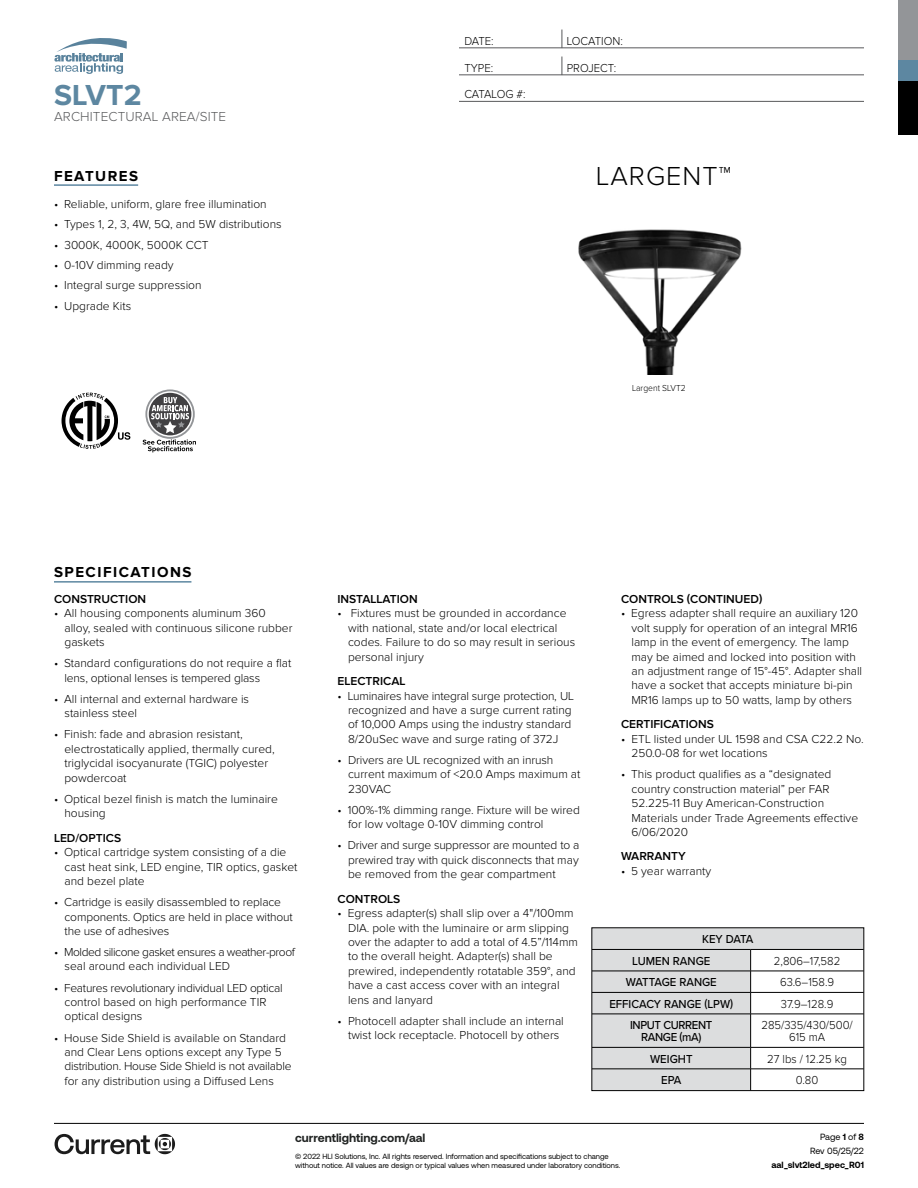
<style>
.page{position:relative;width:918px;height:1188px;background:#fff}
.page>*{position:absolute;margin:0;border:0;box-sizing:border-box;transform-origin:0 0}
.t1{font:700 30px "Proxima Nova";letter-spacing:.01em;color:#5d87a1}
.t2{font:300 27px "Proxima Nova";letter-spacing:.04em;color:#000}
.t3{font:700 15px "Proxima Nova";letter-spacing:.1em;color:#000}
.t4{font:300 13.5px "Proxima Nova";letter-spacing:.01em;color:#58595b}
.t5{font:300 12px/14.4px "Proxima Nova";color:#000}
.t6{font:300 12px/12px "Proxima Nova";color:#000;text-align:center;scale:.95 1}
.t7{font:600 12px "Proxima Nova";color:#000}
.t8{font:300 12px/14.4px "Proxima Nova";letter-spacing:-.035em;color:#000}
.t9{font:500 12px/21.5px "Proxima Nova";color:#000;scale:.95 1}
.t10{font:700 12px "Aeonik";color:#202322}
.t11{font:500 12px/12px "Proxima Nova";letter-spacing:-.03em;color:#000;text-align:center;scale:.95 1}
.t12{font:300 12px "Proxima Nova";letter-spacing:-.02em;color:#000;scale:.95 1}
.t13{font:700 9px "Aeonik";color:#000}
.t14{font:9px/14.1px "Aeonik";letter-spacing:-.005em;color:#000;text-align:right}
.t15{font:300 9px "Proxima Nova";color:#000;scale:.95 1}
.t16{font:7.5px/9.8px "Aeonik";color:#000}
.s1{font-weight:700}
</style>
<div class="page">
<div style="left:898px;top:81px;width:20px;height:54px;background:#000"></div>
<div style="left:898px;top:0;width:20px;height:61px;background:#939598"></div>
<div style="left:898px;top:61px;width:20px;height:20px;background:#5d87a1"></div>
<svg style="left:54px;top:38px;width:73px;height:36px"></svg>
<hr style="left:54px;top:1123px;width:810px;height:1px;background:#000">
<svg style="left:55px;top:1134px;width:120px;height:20px"></svg>
<hr style="left:54px;top:184px;width:84px;height:2px;background:#5d87a1">
<hr style="left:459px;top:48px;width:405px;height:1px;background:#58595b">
<svg style="left:562px;top:30px;width:1px;height:18px"></svg>
<hr style="left:459px;top:75px;width:405px;height:1px;background:#58595b">
<svg style="left:562px;top:57px;width:1px;height:18px"></svg>
<hr style="left:54px;top:581px;width:137px;height:2px;background:#5d87a1">
<svg style="left:594px;top:930px;width:268px;height:159px;fill:#dcddde"></svg>
<svg style="left:750px;top:950px;width:1px;height:64px"></svg>
<hr style="left:750px;top:1014px;width:1px;height:33px;background:#000">
<svg style="left:750px;top:1048px;width:1px;height:41px"></svg>
<hr style="left:592px;top:949px;width:159px;height:1px;background:#000">
<hr style="left:751px;top:949px;width:113px;height:1px;background:#000">
<hr style="left:592px;top:971px;width:159px;height:1px;background:#000">
<hr style="left:751px;top:971px;width:113px;height:1px;background:#000">
<hr style="left:592px;top:992px;width:159px;height:1px;background:#000">
<hr style="left:751px;top:992px;width:113px;height:1px;background:#000">
<hr style="left:592px;top:1014px;width:159px;height:1px;background:#000">
<hr style="left:751px;top:1014px;width:113px;height:1px;background:#000">
<hr style="left:592px;top:1047px;width:159px;height:1px;background:#000">
<hr style="left:751px;top:1047px;width:113px;height:1px;background:#000">
<hr style="left:592px;top:1069px;width:159px;height:1px;background:#000">
<hr style="left:751px;top:1069px;width:113px;height:1px;background:#000">
<div style="left:592px;top:928px;width:272px;height:163px;border:1px solid #000"></div>
<hr style="left:459px;top:101px;width:405px;height:1px;background:#58595b">
<img style="left:578px;top:229px;width:164px;height:145px">
<svg style="left:62px;top:393px;width:68px;height:56px"></svg>
<svg style="left:143px;top:391px;width:53px;height:61px"></svg>
<h1 class="t1" style="left:54px;top:78px;width:89px">SLVT2</h1>
<p class="t4" style="left:54px;top:109px;width:174px">ARCHITECTURAL AREA/SITE</p>
<p class="t3" style="left:54px;top:167px;width:86px">FEATURES</p>
<p class="t5" style="left:54px;top:197px;width:214px">• Reliable, uniform, glare free illumination</p>
<p class="t5" style="left:54px;top:218px;width:229px">• Types 1, 2, 3, 4W, 5Q, and 5W distributions</p>
<p class="t5" style="left:54px;top:238px;width:156px">• 3000K, 4000K, 5000K CCT</p>
<p class="t5" style="left:54px;top:258px;width:121px">• 0-10V dimming ready</p>
<p class="t5" style="left:54px;top:278px;width:149px">• Integral surge suppression</p>
<p class="t5" style="left:54px;top:299px;width:79px">• Upgrade Kits</p>
<p class="t6" style="left:464px;top:35px;width:32px">DATE:</p>
<p class="t6" style="left:567px;top:35px;width:61px">LOCATION:</p>
<p class="t6" style="left:464px;top:62px;width:32px">TYPE:</p>
<p class="t6" style="left:567px;top:62px;width:54px">PROJECT:</p>
<p class="t12" style="left:464px;top:88px;width:66px">CATALOG #:</p>
<h2 class="t2" style="left:596px;top:161px;width:136px">LARGENT™</h2>
<p class="t15" style="left:632px;top:383px;width:58px">Largent SLVT2</p>
<p class="t3" style="left:54px;top:564px;width:139px">SPECIFICATIONS</p>
<p class="t7" style="left:54px;top:592px;width:94px">CONSTRUCTION</p>
<p class="t5" style="left:64px;top:607px;width:230px;text-indent:-10px">• All housing components aluminum 360 alloy, sealed with continuous silicone rubber gaskets</p>
<p class="t5" style="left:64px;top:656px;width:228px;text-indent:-10px">• Standard configurations do not require a flat lens, optional lenses is tempered glass</p>
<p class="t5" style="left:64px;top:692px;width:186px;text-indent:-10px">• All internal and external hardware is stainless steel</p>
<p class="t5" style="left:64px;top:728px;width:212px;text-indent:-10px">• Finish: fade and abrasion resistant, electrostatically applied, thermally cured, triglycidal isocyanurate (TGIC) polyester powdercoat</p>
<p class="t5" style="left:64px;top:792px;width:215px;text-indent:-10px">• Optical bezel finish is match the luminaire housing</p>
<p class="t7" style="left:54px;top:831px;width:69px">LED/OPTICS</p>
<p class="t5" style="left:64px;top:845px;width:235px;text-indent:-10px">• Optical cartridge system consisting of a die cast heat sink, LED engine, TIR optics, gasket and bezel plate</p>
<p class="t5" style="left:64px;top:895px;width:230px;text-indent:-10px">• Cartridge is easily disassembled to replace components. Optics are held in place without the use of adhesives</p>
<p class="t8" style="left:64px;top:945px;width:232px;text-indent:-10px">• Molded silicone gasket ensures a weather-proof seal around each individual LED</p>
<p class="t5" style="left:64px;top:981px;width:220px;text-indent:-10px">• Features revolutionary individual LED optical control based on high performance TIR optical designs</p>
<p class="t5" style="left:64px;top:1031px;width:229px;text-indent:-10px">• House Side Shield is available on Standard and Clear Lens options except any Type 5 distribution. House Side Shield is not available for any distribution using a Diffused Lens</p>
<p class="t7" style="left:338px;top:592px;width:82px">INSTALLATION</p>
<p class="t5" style="left:348px;top:607px;width:229px;text-indent:-10px">• Fixtures must be grounded in accordance with national, state and/or local electrical codes. Failure to do so may result in serious personal injury</p>
<p class="t7" style="left:338px;top:674px;width:69px">ELECTRICAL</p>
<p class="t5" style="left:348px;top:689px;width:228px;text-indent:-10px">• Luminaires have integral surge protection, UL recognized and have a surge current rating of 10,000 Amps using the industry standard 8/20uSec wave and surge rating of 372J</p>
<p class="t5" style="left:348px;top:753px;width:234px;text-indent:-10px">• Drivers are UL recognized with an inrush current maximum of &lt;20.0 Amps maximum at<br>230VAC</p>
<p class="t5" style="left:348px;top:803px;width:233px;text-indent:-10px">• 100%-1% dimming range. Fixture will be wired for low voltage 0-10V dimming control</p>
<p class="t5" style="left:348px;top:839px;width:233px;text-align:justify;text-indent:-10px">• Driver and surge suppressor are mounted to a prewired tray with quick disconnects that may be removed from the gear compartment</p>
<p class="t7" style="left:338px;top:892px;width:64px">CONTROLS</p>
<p class="t5" style="left:348px;top:906px;width:232px;text-indent:-10px">• Egress adapter(s) shall slip over a 4"/100mm DIA. pole with the luminaire or arm slipping over the adapter to add a total of 4.5”/114mm to the overall height. Adapter(s) shall be prewired, independently rotatable 359°, and have a cast access cover with an integral lens and lanyard</p>
<p class="t5" style="left:338px;top:1014px;width:228px;text-align:center">• Photocell adapter shall include an internal twist lock receptacle. Photocell by others</p>
<p class="t7" style="left:621px;top:592px;width:143px">CONTROLS (CONTINUED)</p>
<p class="t5" style="left:632px;top:606px;width:232px;text-indent:-10px">• Egress adapter shall require an auxiliary 120 volt supply for operation of an integral MR16 lamp in the event of emergency. The lamp may be aimed and locked into position with an adjustment range of 15°-45°. Adapter shall have a socket that accepts miniature bi-pin MR16 lamps up to 50 watts, lamp by others</p>
<p class="t7" style="left:621px;top:718px;width:94px">CERTIFICATIONS</p>
<p class="t5" style="left:632px;top:732px;width:234px;text-indent:-10px">• ETL listed under UL 1598 and CSA C22.2 No.<br>250.0-08 for wet locations</p>
<p class="t5" style="left:632px;top:767px;width:228px;text-indent:-10px">• This product qualifies as a “designated country construction material” per FAR 52.225-11 Buy American-Construction Materials under Trade Agreements effective 6/06/2020</p>
<p class="t7" style="left:621px;top:850px;width:66px">WARRANTY</p>
<p class="t5" style="left:621px;top:864px;width:92px">• 5 year warranty</p>
<p class="t9" style="left:632px;top:928px;width:129px;text-indent:70px">KEY DATA<br>LUMEN RANGE</p>
<p class="t6" style="left:774px;top:955px;width:71px">2,806–17,582</p>
<p class="t9" style="left:626px;top:971px;width:97px">WATTAGE RANGE</p>
<p class="t6" style="left:780px;top:977px;width:59px">63.6–158.9</p>
<p class="t9" style="left:609px;top:993px;width:132px">EFFICACY RANGE (LPW)</p>
<p class="t6" style="left:781px;top:998px;width:57px">37.9–128.9</p>
<p class="t11" style="left:630px;top:1019px;width:88px">INPUT CURRENT<br>RANGE (mA)</p>
<p class="t6" style="left:761px;top:1020px;width:98px">285/335/430/500/<br>615 mA</p>
<p class="t9" style="left:650px;top:1048px;width:46px">WEIGHT</p>
<p class="t6" style="left:767px;top:1053px;width:85px">27 lbs / 12.25 kg</p>
<p class="t9" style="left:661px;top:1069px;width:23px">EPA</p>
<p class="t6" style="left:796px;top:1075px;width:25px">0.80</p>
<p class="t10" style="left:295px;top:1131px;width:132px">currentlighting.com/aal</p>
<p class="t16" style="left:295px;top:1151px;width:327px">© 2022 HLI Solutions, Inc. All rights reserved. Information and specifications subject to change without notice. All values are design or typical values when measured under laboratory conditions.</p>
<p class="t14" style="left:810px;top:1130px;width:55px">Page <span class="s1">1</span> of <span class="s1">8<br></span>Rev 05/25/22</p>
<p class="t13" style="left:772px;top:1160px;width:94px">aal_slvt2led_spec_R01</p>
</div>
